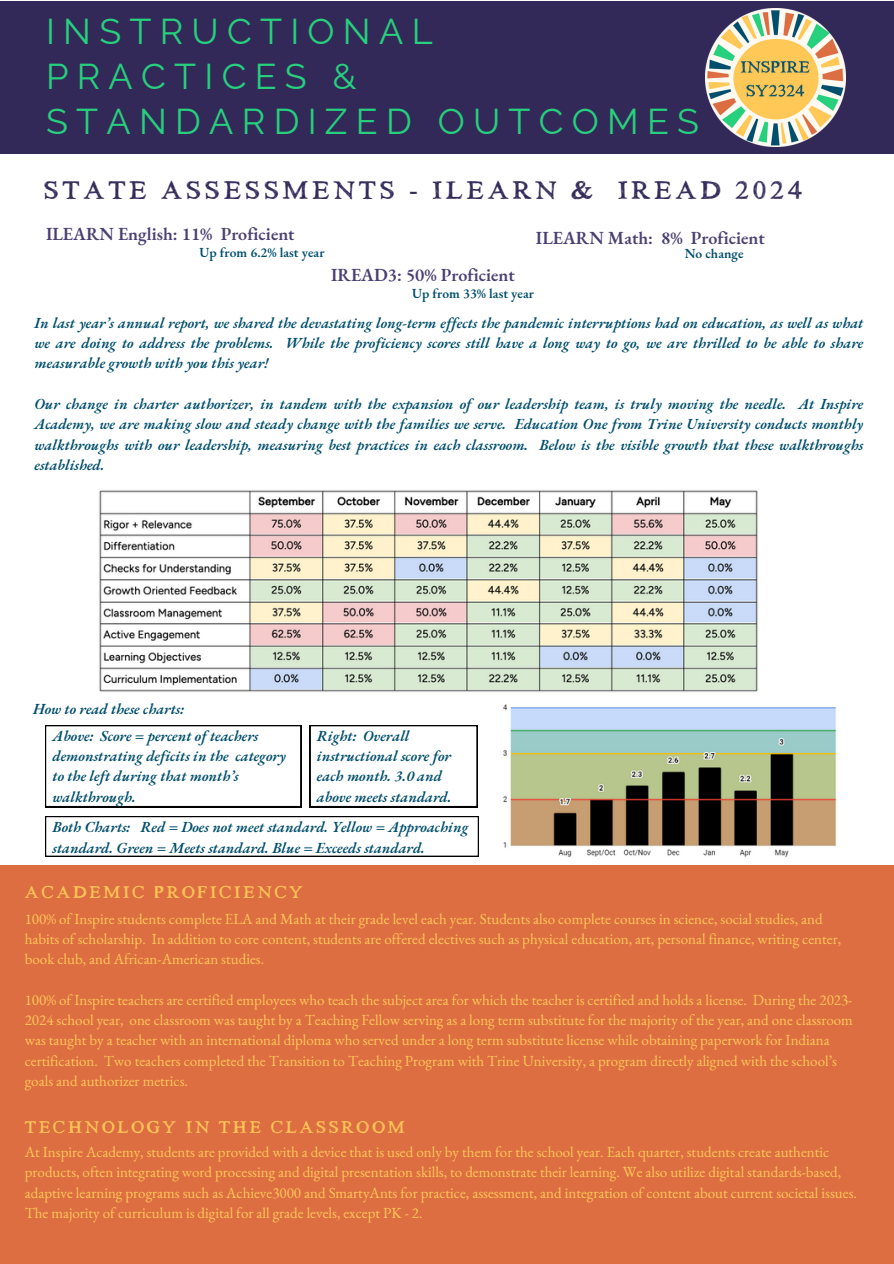
<style>
.page{position:relative;width:894px;height:1264px;background:#fff}
.page>*{position:absolute;margin:0;border:0;box-sizing:border-box;transform-origin:0 0}
.t1{font:36px/45px "Raleway";letter-spacing:.23em;color:#26d07c}
.t2{font:27px "Hand TIMES";letter-spacing:.14em;color:#332959}
.t3{font:600 18px "EB Garamond";color:#4b3f72}
.t4{font:18px "Hand TIMES";letter-spacing:.14em;color:#ffc857}
.t5{font:15px/20.2px "EB Garamond";color:#ffc857}
.t6{font:italic 600 15px/20.2px "EB Garamond";color:#004f6d}
.t7{font:600 13.5px "EB Garamond";color:#004f6d}
</style>
<div class="page">
<div style="left:0;top:1px;width:893px;height:152px;background:#332959"></div>
<div style="left:0;top:865px;width:893px;height:398px;background:#dd6e42"></div>
<img style="left:99px;top:490px;width:658px;height:202px">
<img style="left:503px;top:704px;width:334px;height:152px">
<img style="left:705px;top:8px;width:140px;height:139px">
<svg style="left:45px;top:725px;width:256px;height:82px"></svg>
<svg style="left:45px;top:816px;width:433px;height:40px"></svg>
<svg style="left:310px;top:725px;width:167px;height:82px"></svg>
<h4 class="t1" style="left:46px;top:8px;width:654px">INSTRUCTIONAL<br>PRACTICES &amp;<br>STANDARDIZED OUTCOMES</h4>
<h5 class="t2" style="left:44px;top:175px;width:760px">STATE ASSESSMENTS - ILEARN &amp; IREAD 2024</h5>
<h5 class="t3" style="left:46px;top:222px;width:250px">ILEARN English: 11% Proficient</h5>
<h5 class="t7" style="left:199px;top:243px;width:126px">Up from 6.2% last year</h5>
<p class="t3" style="left:535px;top:226px;width:230px">ILEARN Math: 8% Proficient</p>
<p class="t7" style="left:684px;top:245px;width:60px">No change</p>
<h5 class="t3" style="left:331px;top:263px;width:185px">IREAD3: 50% Proficient</h5>
<h5 class="t7" style="left:412px;top:284px;width:123px">Up from 33% last year</h5>
<h5 class="t6" style="left:35px;top:312px;width:830px;text-align:justify">In last year’s annual report, we shared the devastating long-term ef ects the pandemic interruptions had on education, as well as what we are doing to address the problems. While the proficiency scores still have a long way to go, we are thrilled to be able to share measurable growth with you this year!</h5>
<p class="t6" style="left:35px;top:393px;width:830px;text-align:justify">Our change in charter authorizer, in tandem with the expansion of our leadership team, is truly moving the needle. At Inspire Academy, we are making slow and steady change with the families we serve. Education One from Trine University conducts monthly walkthroughs with our leadership, measuring best practices in each classroom. Below is the visible growth that these walkthroughs established.</p>
<h3 class="t6" style="left:33px;top:699px;width:152px">How to read these charts:</h3>
<p class="t6" style="left:53px;top:725px;width:235px">Above: Score = percent of teachers demonstrating deficits in the category to the left during that month’s walkthrough.</p>
<p class="t6" style="left:317px;top:725px;width:136px">Right: Overall instructional score for each month. 3.0 and above meets standard.</p>
<h3 class="t6" style="left:53px;top:817px;width:417px">Both Charts: Red = Does not meet standard. Yellow = Approaching standard. Green = Meets standard. Blue = Exceeds standard.</h3>
<h5 class="t4" style="left:25px;top:882px;width:279px">ACADEMIC PROFICIENCY</h5>
<h4 class="t5" style="left:25px;top:908px;width:817px">100% of Inspire students complete ELA and Math at their grade level each year. Students also complete courses in science, social studies, and habits of scholarship. In addition to core content, students are offered electives such as physical education, art, personal finance, writing center, book club, and African-American studies.</h4>
<h5 class="t5" style="left:25px;top:989px;width:829px">100% of Inspire teachers are certified employees who teach the subject area for which the teacher is certified and holds a license. During the 2023- 2024 school year, one classroom was taught by a Teaching Fellow serving as a long term substitute for the majority of the year, and one classroom was taught by a teacher with an international diploma who served under a long term substitute license while obtaining paperwork for Indiana certification. Two teachers completed the Transition to Teaching Program with Trine University, a program directly aligned with the school’s goals and authorizer metrics.</h5>
<h4 class="t4" style="left:25px;top:1117px;width:381px">TECHNOLOGY IN THE CLASSROOM</h4>
<h5 class="t5" style="left:25px;top:1141px;width:833px">At Inspire Academy, students are provided with a device that is used only by them for the school year. Each quarter, students create authentic products, often integrating word processing and digital presentation skills, to demonstrate their learning. We also utilize digital standards-based, adaptive learning programs such as Achieve3000 and SmartyAnts for practice, assessment, and integration of content about current societal issues.<br>The majority of curriculum is digital for all grade levels, except PK - 2.</h5>
</div>
